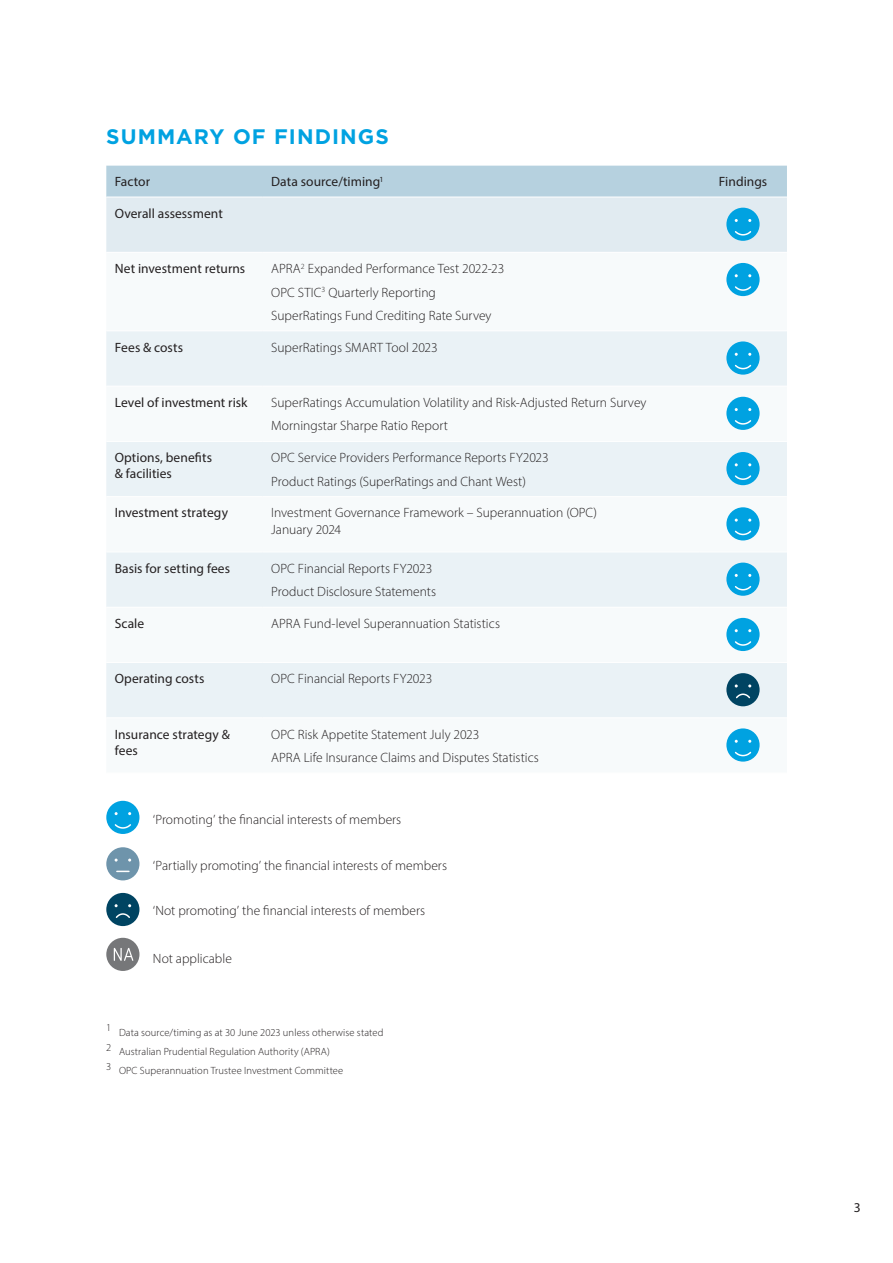
<style>
.page{position:relative;width:893px;height:1263px;background:#fff}
.page>*{position:absolute;margin:0;border:0;box-sizing:border-box;transform-origin:0 0}
.t1{font:700 21px "Gotham";letter-spacing:.05em;color:#00a2e1}
.t2{font:300 13.5px/23.5px "Myriad Pro";color:#231f20}
.t3{font:13.5px/16.2px "Myriad Pro";letter-spacing:.005em;color:#231f20}
.t4{font:300 10.5px/19.2px "Myriad Pro";letter-spacing:.01em;color:#231f20}
</style>
<div class="page">
<svg style="left:106px;top:331px;width:681px;height:386px;fill:#eaf2f6"></svg>
<hr style="left:106px;top:386px;width:157px;height:1px;background:#fff">
<hr style="left:263px;top:386px;width:436px;height:1px;background:#fff">
<hr style="left:106px;top:441px;width:157px;height:1px;background:#fff">
<hr style="left:263px;top:441px;width:436px;height:1px;background:#fff">
<hr style="left:106px;top:496px;width:157px;height:1px;background:#fff">
<hr style="left:263px;top:496px;width:436px;height:1px;background:#fff">
<hr style="left:106px;top:552px;width:157px;height:1px;background:#fff">
<hr style="left:263px;top:552px;width:436px;height:1px;background:#fff">
<hr style="left:699px;top:552px;width:88px;height:1px;background:#fff">
<hr style="left:106px;top:607px;width:157px;height:1px;background:#fff">
<hr style="left:263px;top:607px;width:436px;height:1px;background:#fff">
<hr style="left:699px;top:607px;width:88px;height:1px;background:#fff">
<hr style="left:106px;top:662px;width:157px;height:1px;background:#fff">
<hr style="left:263px;top:662px;width:436px;height:1px;background:#fff">
<hr style="left:699px;top:662px;width:88px;height:1px;background:#fff">
<hr style="left:699px;top:386px;width:88px;height:1px;background:#fff">
<hr style="left:699px;top:441px;width:88px;height:1px;background:#fff">
<hr style="left:699px;top:496px;width:88px;height:1px;background:#fff">
<svg style="left:106px;top:166px;width:681px;height:86px;background:#cfe1ea"></svg>
<div style="left:726px;top:263px;width:34px;height:33px;background:#00a2e1;border-radius:50%"></div>
<svg style="left:735px;top:286px;width:17px;height:5px"></svg>
<div style="left:726px;top:341px;width:34px;height:34px;background:#00a2e1;border-radius:50%"></div>
<svg style="left:734px;top:364px;width:18px;height:6px"></svg>
<div style="left:726px;top:397px;width:34px;height:33px;background:#00a2e1;border-radius:50%"></div>
<svg style="left:734px;top:420px;width:18px;height:5px"></svg>
<div style="left:726px;top:452px;width:34px;height:33px;background:#00a2e1;border-radius:50%"></div>
<svg style="left:735px;top:475px;width:17px;height:5px"></svg>
<div style="left:726px;top:507px;width:34px;height:33px;background:#00a2e1;border-radius:50%"></div>
<svg style="left:734px;top:530px;width:18px;height:6px"></svg>
<div style="left:726px;top:563px;width:34px;height:33px;background:#00a2e1;border-radius:50%"></div>
<svg style="left:734px;top:586px;width:18px;height:5px"></svg>
<div style="left:726px;top:618px;width:34px;height:33px;background:#00a2e1;border-radius:50%"></div>
<svg style="left:734px;top:641px;width:18px;height:5px"></svg>
<div style="left:726px;top:673px;width:34px;height:33px;background:#004462;border-radius:50%"></div>
<svg style="left:736px;top:693px;width:15px;height:6px"></svg>
<div style="left:726px;top:728px;width:34px;height:34px;background:#00a2e1;border-radius:50%"></div>
<svg style="left:734px;top:751px;width:18px;height:6px"></svg>
<div style="left:106px;top:801px;width:33px;height:33px;background:#00a2e1;border-radius:50%"></div>
<svg style="left:114px;top:824px;width:17px;height:5px"></svg>
<div style="left:106px;top:847px;width:33px;height:33px;background:#6e94ab;border-radius:50%"></div>
<svg style="left:117px;top:871px;width:12px;height:1px"></svg>
<div style="left:106px;top:893px;width:33px;height:33px;background:#004462;border-radius:50%"></div>
<svg style="left:114px;top:904px;width:17px;height:14px"></svg>
<div style="left:106px;top:938px;width:33px;height:33px;background:#767779;border-radius:50%"></div>
<svg style="left:114px;top:948px;width:19px;height:13px"></svg>
<h1 class="t1" style="left:106px;top:123px;width:284px">SUMMARY OF FINDINGS</h1>
<p class="t3" style="left:115px;top:174px;width:37px">Factor</p>
<p class="t3" style="left:271px;top:174px;width:114px">Data source/timing<sup>1</sup></p>
<p class="t3" style="left:719px;top:174px;width:50px">Findings</p>
<p class="t3" style="left:115px;top:205px;width:109px">Overall assessment</p>
<p class="t3" style="left:115px;top:260px;width:132px">Net investment returns</p>
<p class="t2" style="left:271px;top:257px;width:234px">APRA<sup>2</sup> Expanded Performance Test 2022-23<br>OPC STIC<sup>3</sup> Quarterly Reporting<br>SuperRatings Fund Crediting Rate Survey</p>
<p class="t3" style="left:115px;top:339px;width:70px">Fees &amp; costs</p>
<p class="t2" style="left:271px;top:335px;width:168px">SuperRatings SMART Tool 2023</p>
<p class="t3" style="left:115px;top:394px;width:134px">Level of investment risk</p>
<p class="t2" style="left:271px;top:390px;width:377px">SuperRatings Accumulation Volatility and Risk-Adjusted Return Survey<br>Morningstar Sharpe Ratio Report</p>
<p class="t3" style="left:115px;top:449px;width:99px">Options, benefits &amp; facilities</p>
<p class="t2" style="left:271px;top:446px;width:279px">OPC Service Providers Performance Reports FY2023<br>Product Ratings (SuperRatings and Chant West)</p>
<p class="t3" style="left:115px;top:505px;width:115px">Investment strategy</p>
<p class="t2" style="left:271px;top:505px;width:327px;line-height:16px">Investment Governance Framework – Superannuation (OPC)<br>January 2024</p>
<p class="t3" style="left:115px;top:560px;width:117px">Basis for setting fees</p>
<p class="t2" style="left:271px;top:556px;width:167px">OPC Financial Reports FY2023<br>Product Disclosure Statements</p>
<p class="t3" style="left:115px;top:615px;width:31px">Scale</p>
<p class="t2" style="left:271px;top:612px;width:230px">APRA Fund-level Superannuation Statistics</p>
<p class="t3" style="left:115px;top:670px;width:91px">Operating costs</p>
<p class="t2" style="left:271px;top:667px;width:163px">OPC Financial Reports FY2023</p>
<p class="t3" style="left:115px;top:726px;width:117px">Insurance strategy &amp; fees</p>
<p class="t2" style="left:271px;top:722px;width:269px">OPC Risk Appetite Statement July 2023<br>APRA Life Insurance Claims and Disputes Statistics</p>
<p class="t2" style="left:153px;top:807px;width:250px">‘Promoting’ the financial interests of members</p>
<p class="t2" style="left:153px;top:853px;width:296px">‘Partially promoting’ the financial interests of members</p>
<p class="t2" style="left:153px;top:899px;width:274px">‘Not promoting’ the financial interests of members</p>
<p class="t2" style="left:153px;top:946px;width:80px">Not applicable</p>
<p class="t4" style="left:106px;top:1023px;width:279px">1 Data source/timing as at 30 June 2023 unless otherwise stated<br>2 Australian Prudential Regulation Authority (APRA)<br>3 OPC Superannuation Trustee Investment Committee</p>
<p class="t3" style="left:854px;top:1199px;width:8px">3</p>
</div>
